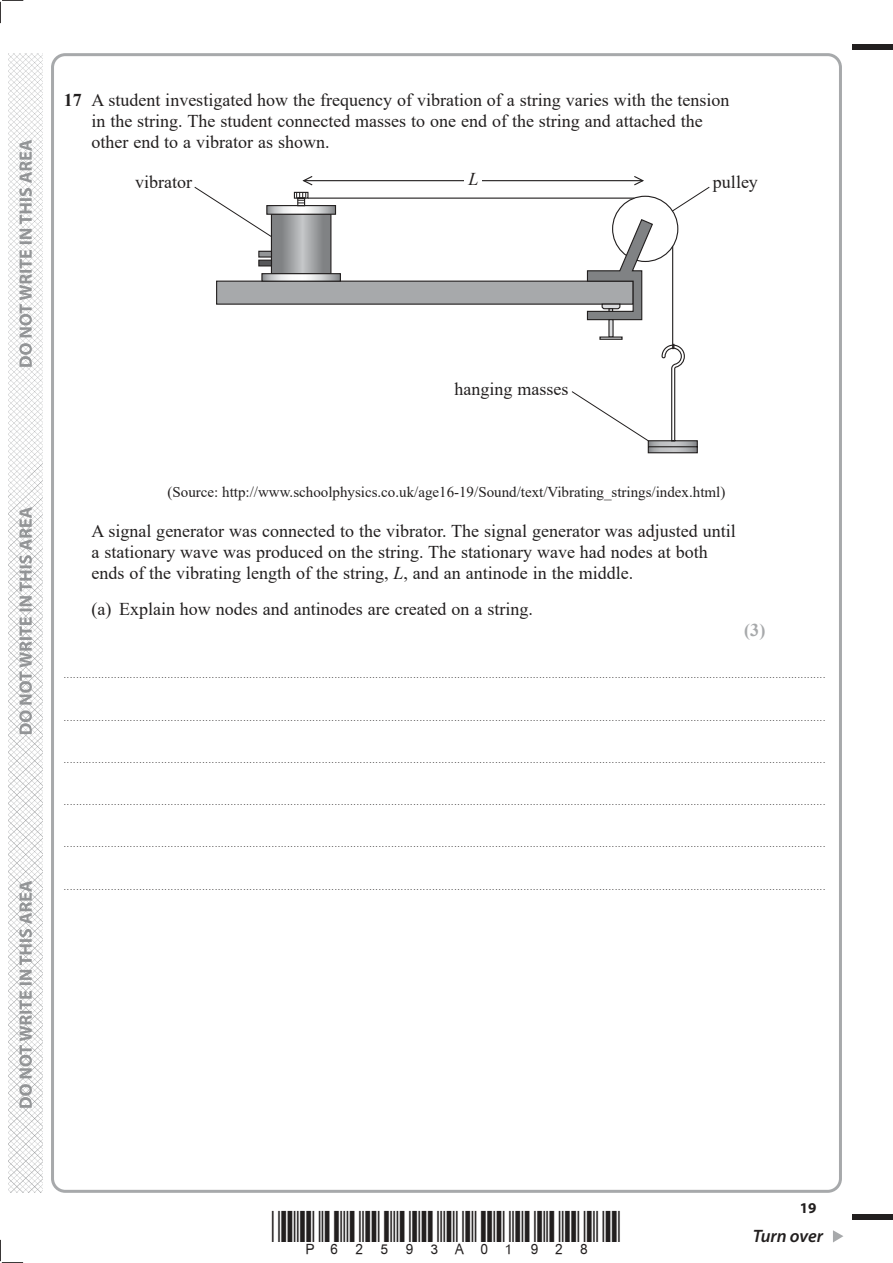
<style>
.page{position:relative;width:893px;height:1263px;background:#fff}
.page>*{position:absolute;margin:0;border:0;box-sizing:border-box;transform-origin:0 0}
.t1{font:18px/21px "Times New Roman";color:#221f1f}
.t2{font:italic 600 18px "Myriad Pro";letter-spacing:-.005em;color:#221f1f}
.t3{font:700 18px "Times New Roman";color:#a7a9ab}
.t4{font:italic 18px "Times New Roman";color:#221f1f}
.t5{font:15px "Times New Roman";color:#221f1f}
.t6{font:700 15px "Myriad Pro";color:#221f1f}
.t7{font:9px "Times New Roman";color:#221f1f}
.s1{font-weight:700}
.s2{font-style:italic}
</style>
<div class="page">
<div style="left:853px;top:45px;width:40px;height:5px;background:#221f1f"></div>
<div style="left:853px;top:1214px;width:40px;height:6px;background:#221f1f"></div>
<svg style="left:833px;top:1230px;width:10px;height:12px"></svg>
<svg style="left:0;top:0;width:23px;height:23px"></svg>
<svg style="left:0;top:1240px;width:23px;height:23px"></svg>
<img style="left:9px;top:53px;width:34px;height:1140px">
<svg style="left:19px;top:140px;width:13px;height:968px"></svg>
<svg style="left:608px;top:321px;width:6px;height:15px"></svg>
<svg style="left:599px;top:336px;width:24px;height:4px"></svg>
<hr style="left:672px;top:246px;width:1px;height:103px;background:#221f1f">
<svg style="left:194px;top:176px;width:460px;height:145px"></svg>
<svg style="left:671px;top:187px;width:39px;height:25px"></svg>
<svg style="left:571px;top:344px;width:127px;height:109px"></svg>
<div style="left:465px;top:173px;width:17px;height:21px;background:#fff"></div>
<h1 class="t1" style="left:91px;top:91px;width:640px;text-indent:-28px"><span class="s1">17</span> A student investigated how the frequency of vibration of a string varies with the tension in the string. The student connected masses to one end of the string and attached the other end to a vibrator as shown.</h1>
<h1 class="t1" style="left:135px;top:174px;width:58px">vibrator</h1>
<h1 class="t4" style="left:468px;top:173px;width:12px">L</h1>
<h1 class="t1" style="left:713px;top:174px;width:47px">pulley</h1>
<h1 class="t1" style="left:455px;top:380px;width:115px">hanging masses</h1>
<h2 class="t5" style="left:168px;top:481px;width:559px">(Source: http://www.schoolphysics.co.uk/age16-19/Sound/text/Vibrating_strings/index.html)</h2>
<p class="t1" style="left:91px;top:522px;width:646px">A signal generator was connected to the vibrator. The signal generator was adjusted until a stationary wave was produced on the string. The stationary wave had nodes at both ends of the vibrating length of the string, <span class="s2">L</span>, and an antinode in the middle.</p>
<h1 class="t1" style="left:91px;top:600px;width:443px">(a) Explain how nodes and antinodes are created on a string.</h1>
<h1 class="t3" style="left:744px;top:624px;width:23px">(3)</h1>
<p class="t7" style="left:64px;top:672px;width:763px">..................................................................................................................................................................................................................................................</p>
<p class="t7" style="left:64px;top:714px;width:763px">..................................................................................................................................................................................................................................................</p>
<p class="t7" style="left:64px;top:757px;width:763px">..................................................................................................................................................................................................................................................</p>
<p class="t7" style="left:64px;top:799px;width:763px">..................................................................................................................................................................................................................................................</p>
<p class="t7" style="left:64px;top:841px;width:763px">..................................................................................................................................................................................................................................................</p>
<p class="t7" style="left:64px;top:883px;width:763px">..................................................................................................................................................................................................................................................</p>
<h2 class="t6" style="left:800px;top:1202px;width:18px">19</h2>
<h1 class="t2" style="left:753px;top:1226px;width:72px">Turn over</h1>
</div>
